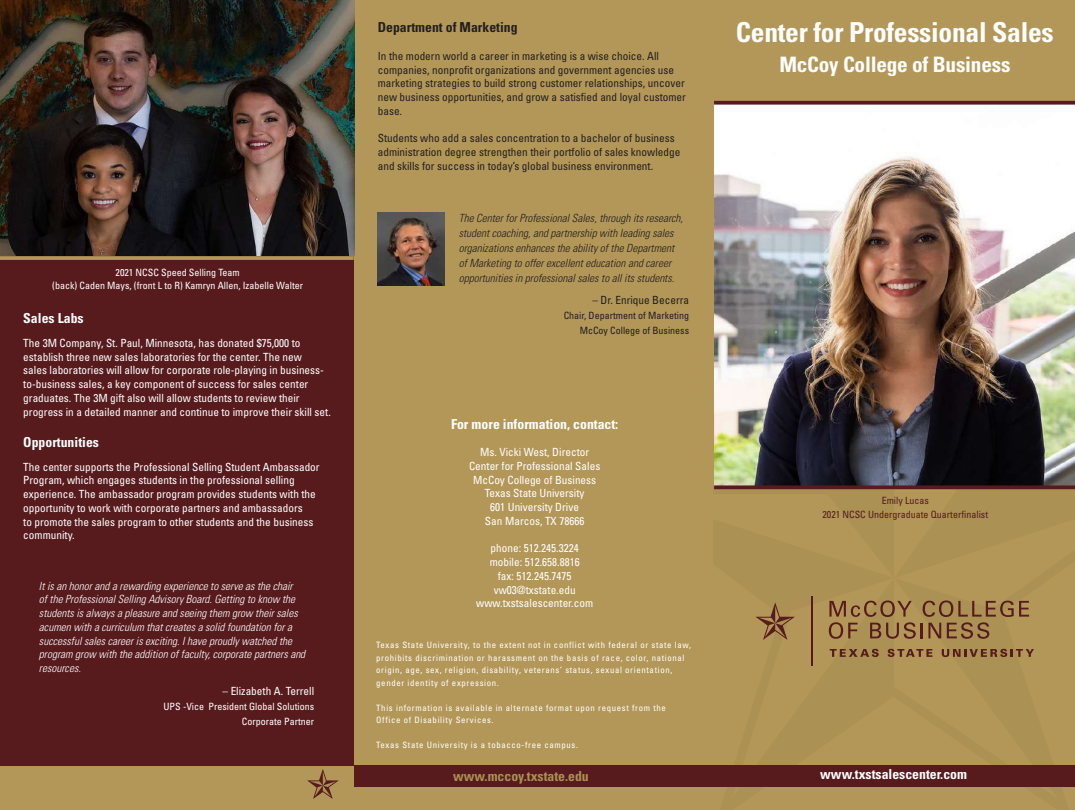
<style>
.page{position:relative;width:1075px;height:810px;background:#fff}
.page>*{position:absolute;margin:0;border:0;box-sizing:border-box;transform-origin:0 0}
.t1{font:700 condensed 27.5px "Univers LT Std";letter-spacing:-.01em;color:#fff}
.t2{font:700 condensed 21.25px "Univers LT Std";letter-spacing:-.01em;color:#fff}
.t3{font:700 condensed 13.75px "Univers LT Std";color:#fff}
.t4{font:700 condensed 13.75px "Univers LT Std";color:#231f20}
.t5{font:700 condensed 13.75px "Univers LT Std";color:#ab9154}
.t6{font:condensed 11.25px/13.8px "Univers LT Std";color:#fff;text-align:center}
.t7{font:condensed 11.25px/13.8px "Univers LT Std";color:#231f20}
.t8{font:italic 300 condensed 11.25px/13.8px "Univers LT Std";color:#fff}
.t9{font:italic 300 condensed 11.25px/15px "Univers LT Std";color:#231f20}
.t10{font:condensed 10px/12.5px "Univers LT Std";color:#fff;text-align:center}
.t11{font:condensed 10px/15px "Univers LT Std";color:#231f20;text-align:right}
.t12{font:condensed 10px/13.8px "Univers LT Std";color:#571b1e;text-align:center}
.t13{font:condensed 8.75px/12.5px "Univers LT Std";letter-spacing:.075em;color:#fff}
</style>
<div class="page">
<div style="left:347px;top:0;width:727px;height:810px;background:#b39758"></div>
<div style="left:0;top:0;width:354px;height:810px;background:#571b1e"></div>
<svg style="left:713px;top:489px;width:361px;height:277px"></svg>
<div style="left:354px;top:766px;width:720px;height:21px;background:#571b1e"></div>
<div style="left:0;top:766px;width:354px;height:44px;background:#b39758"></div>
<svg style="left:307px;top:769px;width:32px;height:30px"></svg>
<svg style="left:0;top:256px;width:354px;height:4px"></svg>
<img style="left:714px;top:105px;width:360px;height:380px">
<svg style="left:714px;top:101px;width:360px;height:4px"></svg>
<svg style="left:714px;top:485px;width:360px;height:4px"></svg>
<img style="left:378px;top:212px;width:66px;height:74px">
<svg style="left:828px;top:600px;width:200px;height:39px"></svg>
<svg style="left:755px;top:602px;width:39px;height:38px"></svg>
<hr style="left:811px;top:596px;width:2px;height:70px;background:#571b1e">
<svg style="left:829px;top:649px;width:49px;height:8px"></svg>
<svg style="left:887px;top:649px;width:45px;height:8px"></svg>
<svg style="left:941px;top:649px;width:92px;height:8px"></svg>
<img style="left:0;top:0;width:354px;height:255px">
<p class="t10" style="left:52px;top:266px;width:252px">2021 NCSC Speed Selling Team<br>(back) Caden Mays, (front L to R) Kamryn Allen, Izabelle Walter</p>
<p class="t3" style="left:23px;top:310px;width:62px">Sales Labs</p>
<p class="t6" style="left:23px;top:336px;width:309px;text-align:left">The 3M Company, St. Paul, Minnesota, has donated $75,000 to establish three new sales laboratories for the center. The new<br>sales laboratories will allow for corporate role-playing in business&shy;to-business sales, a key component of success for sales center graduates. The 3M gift also will allow students to review their progress in a detailed manner and continue to improve their skill set.</p>
<p class="t3" style="left:23px;top:433px;width:77px">Opportunities</p>
<p class="t6" style="left:23px;top:460px;width:298px;text-align:left">The center supports the Professional Selling Student Ambassador Program, which engages students in the professional selling experience. The ambassador program provides students with the opportunity to work with corporate partners and ambassadors<br>to promote the sales program to other students and the business community.</p>
<p class="t8" style="left:39px;top:579px;width:268px">It is an honor and a rewarding experience to serve as the chair<br>of the Professional Selling Advisory Board. Getting to know the students is always a pleasure and seeing them grow their sales acumen with a curriculum that creates a solid foundation for a successful sales career is exciting. I have proudly watched the program grow with the addition of faculty, corporate partners and resources.</p>
<p class="t6" style="left:222px;top:684px;width:93px">– Elizabeth A. Terrell</p>
<p class="t10" style="left:163px;top:698px;width:152px;line-height:15px;text-align:right">UPS -Vice President Global Solutions<br>Corporate Partner</p>
<p class="t4" style="left:378px;top:19px;width:141px">Department of Marketing</p>
<p class="t7" style="left:378px;top:49px;width:310px">In the modern world a career in marketing is a wise choice. All companies, nonprofit organizations and government agencies use marketing strategies to build strong customer relationships, uncover new business opportunities, and grow a satisfied and loyal customer base.</p>
<p class="t7" style="left:378px;top:131px;width:304px">Students who add a sales concentration to a bachelor of business administration degree strengthen their portfolio of sales knowledge and skills for success in today’s global business environment.</p>
<p class="t9" style="left:458px;top:210px;width:226px">The Center for Professional Sales, through its research, student coaching, and partnership with leading sales organizations enhances the ability of the Department of Marketing to offer excellent education and career opportunities in professional sales to all its students.</p>
<p class="t7" style="left:592px;top:293px;width:98px">– Dr. Enrique Becerra</p>
<p class="t11" style="left:563px;top:308px;width:127px">Chair, Department of Marketing<br>McCoy College of Business</p>
<p class="t3" style="left:451px;top:415px;width:169px">For more information, contact:</p>
<p class="t6" style="left:469px;top:445px;width:133px">Ms. Vicki West, Director<br>Center for Professional Sales<br>McCoy College of Business<br>Texas State University<br>601 University Drive<br>San Marcos, TX 78666</p>
<p class="t6" style="left:476px;top:541px;width:118px">phone: 512.245.3224 mobile: 512.658.8816<br>fax: 512.245.7475 vw03@txstate.edu www.txstsalescenter.com</p>
<p class="t13" style="left:376px;top:639px;width:316px">Texas State University, to the extent not in conflict with federal or state law, prohibits discrimination or harassment on the basis of race, color, national origin, age, sex, religion, disability, veterans’ status, sexual orientation, gender identity of expression.</p>
<p class="t13" style="left:376px;top:701px;width:291px">This information is available in alternate format upon request from the<br>Office of Disability Services.</p>
<p class="t13" style="left:376px;top:739px;width:203px">Texas State University is a tobacco-free campus.</p>
<p class="t5" style="left:453px;top:767px;width:137px">www.mccoy.txstate.edu</p>
<h1 class="t1" style="left:736px;top:16px;width:319px">Center for Professional Sales</h1>
<h2 class="t2" style="left:779px;top:52px;width:232px">McCoy College of Business</h2>
<p class="t12" style="left:822px;top:493px;width:167px">Emily Lucas<br>2021 NCSC Undergraduate Quarterfinalist</p>
<p class="t3" style="left:820px;top:765px;width:148px">www.txstsalescenter.com</p>
</div>
